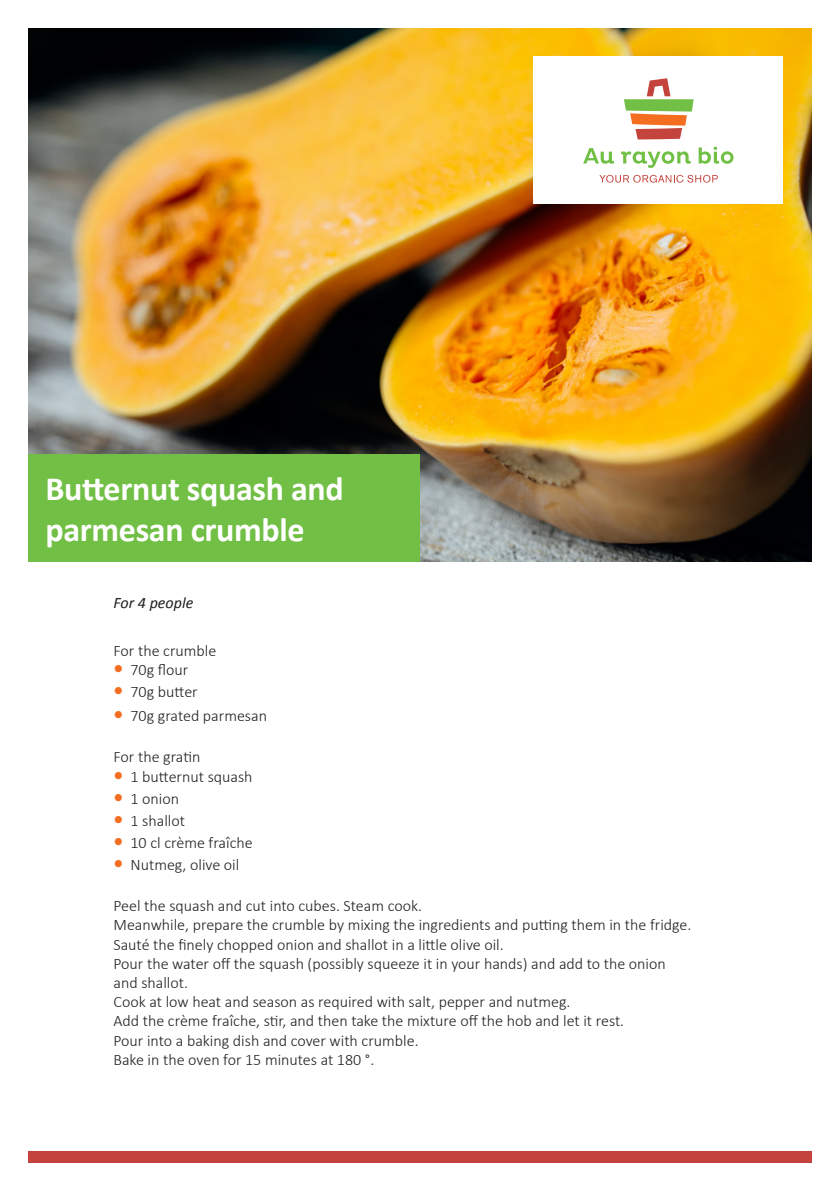
<style>
.page{position:relative;width:840px;height:1191px;background:#fff}
.page>*{position:absolute;margin:0;border:0;box-sizing:border-box;transform-origin:0 0}
.titre_blanc_aplat_ve{font:700 34px/40.8px "Calibri";letter-spacing:-.01em;color:#fff}
.Description_recette{font:300 16px "Calibri";color:#231f20}
.nbre_de_personnes{font:italic 16px "Calibri";color:#231f20}
.s1{font-weight:700;font-size:20px;color:#f36e21}
</style>
<div class="page">
<div style="left:28px;top:1151px;width:783px;height:11px;background:#c4443d"></div>
<img style="left:28px;top:28px;width:783px;height:533px">
<div style="left:28px;top:454px;width:392px;height:107px;background:#71bf44"></div>
<div style="left:533px;top:57px;width:249px;height:147px;background:#fff"></div>
<svg style="left:583px;top:148px;width:30px;height:16px"></svg>
<svg style="left:621px;top:151px;width:69px;height:17px"></svg>
<svg style="left:698px;top:147px;width:35px;height:17px"></svg>
<svg style="left:624px;top:78px;width:69px;height:61px"></svg>
<svg style="left:599px;top:175px;width:118px;height:8px"></svg>
<p class="titre_blanc_aplat_ve" style="left:45px;top:468px;width:299px">Butternut squash and parmesan crumble</p>
<p class="nbre_de_personnes" style="left:113px;top:591px;width:81px">For 4 people</p>
<p class="Description_recette" style="left:113px;top:640px;width:104px">For the crumble</p>
<p class="Description_recette" style="left:113px;top:659px;width:76px"><span class="s1">•</span> 70g flour</p>
<p class="Description_recette" style="left:113px;top:681px;width:86px"><span class="s1">•</span> 70g butter</p>
<p class="Description_recette" style="left:113px;top:706px;width:155px"><span class="s1">•</span> 70g grated parmesan</p>
<p class="Description_recette" style="left:113px;top:747px;width:88px">For the gratin</p>
<p class="Description_recette" style="left:113px;top:766px;width:140px"><span class="s1">•</span> 1 butternut squash</p>
<p class="Description_recette" style="left:113px;top:788px;width:67px"><span class="s1">•</span> 1 onion</p>
<p class="Description_recette" style="left:113px;top:810px;width:73px"><span class="s1">•</span> 1 shallot</p>
<p class="Description_recette" style="left:113px;top:832px;width:141px"><span class="s1">•</span> 10 cl crème fraîche</p>
<p class="Description_recette" style="left:113px;top:854px;width:127px"><span class="s1">•</span> Nutmeg, olive oil</p>
<p class="Description_recette" style="left:113px;top:896px;width:310px">Peel the squash and cut into cubes. Steam cook.</p>
<p class="Description_recette" style="left:113px;top:915px;width:579px">Meanwhile, prepare the crumble by mixing the ingredients and putting them in the fridge.</p>
<p class="Description_recette" style="left:113px;top:934px;width:391px">Sauté the finely chopped onion and shallot in a little olive oil.</p>
<p class="Description_recette" style="left:113px;top:953px;width:553px">Pour the water off the squash (possibly squeeze it in your hands) and add to the onion</p>
<p class="Description_recette" style="left:113px;top:972px;width:76px">and shallot.</p>
<p class="Description_recette" style="left:113px;top:992px;width:458px">Cook at low heat and season as required with salt, pepper and nutmeg.</p>
<p class="Description_recette" style="left:113px;top:1011px;width:512px">Add the crème fraîche, stir, and then take the mixture off the hob and let it rest.</p>
<p class="Description_recette" style="left:113px;top:1030px;width:306px">Pour into a baking dish and cover with crumble.</p>
<p class="Description_recette" style="left:113px;top:1049px;width:262px">Bake in the oven for 15 minutes at 180 °.</p>
</div>
